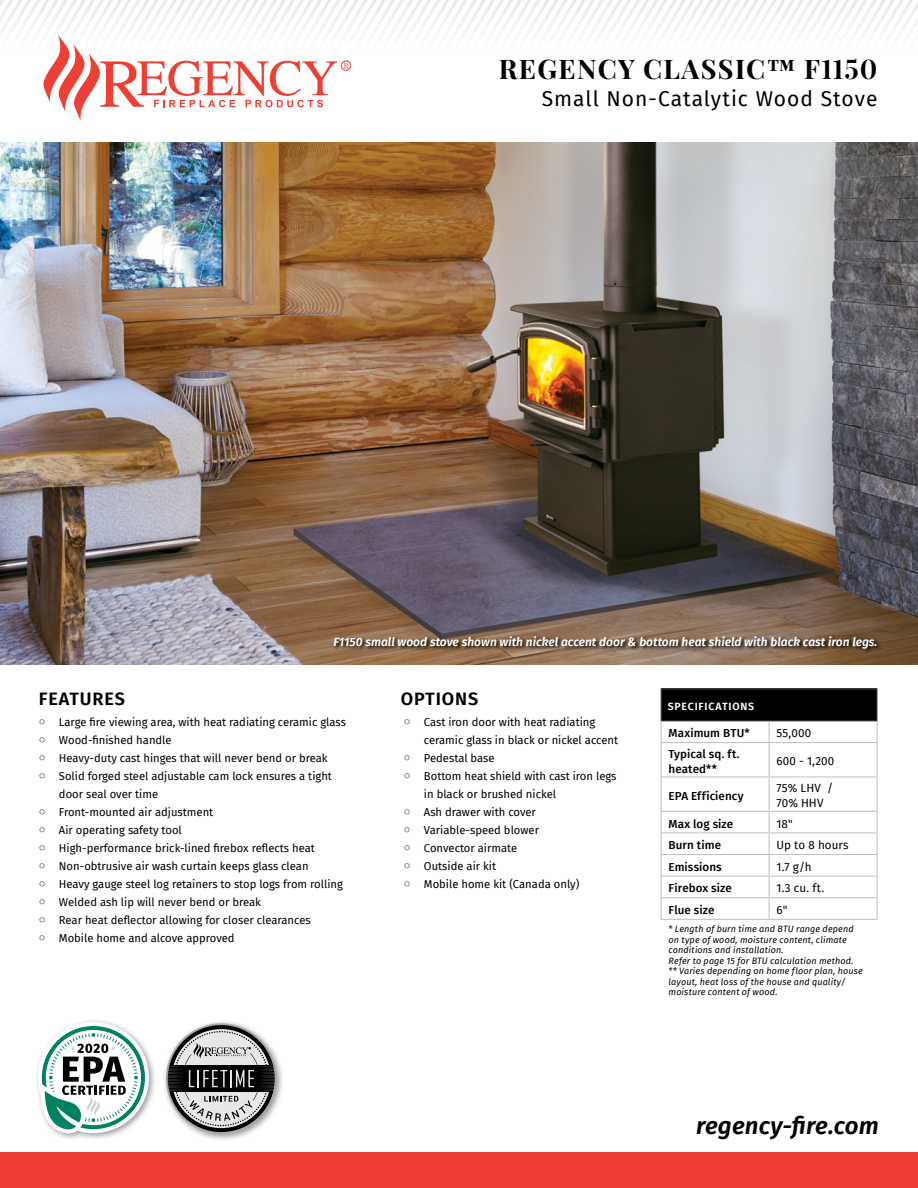
<style>
.page{position:relative;width:918px;height:1188px;background:#fff}
.page>*{position:absolute;margin:0;border:0;box-sizing:border-box;transform-origin:0 0}
.t1{font:700 27px "Playfair Display";letter-spacing:.05em;color:#000}
.t2{font:italic 600 24px "Fira Sans";letter-spacing:.01em;color:#000}
.t3{font:21px "Fira Sans";letter-spacing:.05em;color:#000}
.t4{font:600 18px "Fira Sans";letter-spacing:.05em;color:#000}
.t5{font:italic 600 12px "Fira Sans";color:#fff}
.t6{font:500 11.7px/15px "Fira Sans";letter-spacing:.005em;color:#000}
.t7{font:11.7px/15px "Fira Sans";letter-spacing:.01em;color:#000}
.t8{font:11.25px/18px "Fira Sans";color:#000}
.t9{font:600 10.5px "Fira Sans";letter-spacing:.075em;color:#fff}
.t10{font:italic 9px/10.5px "Fira Sans";letter-spacing:.015em;color:#000}
.s1{font-family:"Arial Unicode MS"}
</style>
<div class="page">
<img style="left:0;top:143px;width:918px;height:521px">
<svg style="left:333px;top:635px;width:549px;height:19px;background:#745c47"></svg>
<svg style="left:0;top:0;width:918px;height:121px"></svg>
<div style="left:341px;top:61px;width:10px;height:10px;border:1px solid #ef3e33;border-radius:50%"></div>
<div style="left:0;top:1153px;width:918px;height:35px;background:#ef3e33"></div>
<div style="left:162px;top:1019px;width:123px;height:123px;background:#000;opacity:.4"></div>
<svg style="left:165px;top:1022px;width:113px;height:113px"></svg>
<div style="left:34px;top:1018px;width:123px;height:124px;background:#000;opacity:.4"></div>
<svg style="left:38px;top:1022px;width:111px;height:112px"></svg>
<div style="left:661px;top:689px;width:216px;height:32px;background:#000"></div>
<hr style="left:661px;top:688px;width:108px;height:1px;background:#58595b">
<hr style="left:661px;top:689px;width:1px;height:32px;background:#58595b">
<hr style="left:769px;top:688px;width:108px;height:1px;background:#58595b">
<hr style="left:877px;top:689px;width:1px;height:32px;background:#58595b">
<hr style="left:661px;top:721px;width:108px;height:1px;background:#58595b">
<hr style="left:769px;top:721px;width:108px;height:1px;background:#58595b">
<svg style="left:661px;top:721px;width:1px;height:21px"></svg>
<svg style="left:769px;top:721px;width:1px;height:21px"></svg>
<svg style="left:877px;top:721px;width:1px;height:21px"></svg>
<hr style="left:661px;top:742px;width:108px;height:1px;background:#bcbec0">
<hr style="left:661px;top:743px;width:1px;height:34px;background:#bcbec0">
<hr style="left:769px;top:742px;width:108px;height:1px;background:#bcbec0">
<hr style="left:769px;top:743px;width:1px;height:34px;background:#bcbec0">
<hr style="left:877px;top:743px;width:1px;height:34px;background:#bcbec0">
<hr style="left:661px;top:777px;width:108px;height:1px;background:#bcbec0">
<hr style="left:661px;top:777px;width:1px;height:34px;background:#bcbec0">
<hr style="left:769px;top:777px;width:108px;height:1px;background:#bcbec0">
<hr style="left:769px;top:777px;width:1px;height:34px;background:#bcbec0">
<hr style="left:877px;top:777px;width:1px;height:34px;background:#bcbec0">
<hr style="left:661px;top:811px;width:108px;height:1px;background:#bcbec0">
<hr style="left:769px;top:811px;width:108px;height:1px;background:#bcbec0">
<hr style="left:661px;top:833px;width:108px;height:1px;background:#bcbec0">
<hr style="left:769px;top:833px;width:108px;height:1px;background:#bcbec0">
<hr style="left:661px;top:854px;width:108px;height:1px;background:#bcbec0">
<hr style="left:769px;top:854px;width:108px;height:1px;background:#bcbec0">
<hr style="left:661px;top:876px;width:108px;height:1px;background:#bcbec0">
<hr style="left:769px;top:876px;width:108px;height:1px;background:#bcbec0">
<hr style="left:661px;top:897px;width:108px;height:1px;background:#bcbec0">
<svg style="left:661px;top:812px;width:1px;height:107px"></svg>
<hr style="left:769px;top:897px;width:108px;height:1px;background:#bcbec0">
<svg style="left:769px;top:812px;width:1px;height:107px"></svg>
<svg style="left:877px;top:812px;width:1px;height:107px"></svg>
<hr style="left:661px;top:919px;width:108px;height:1px;background:#bcbec0">
<hr style="left:769px;top:919px;width:108px;height:1px;background:#bcbec0">
<h1 class="t1" style="left:499px;top:52px;width:380px">REGENCY CLASSIC™ F1150</h1>
<h3 class="t3" style="left:542px;top:83px;width:337px">Small Non-Catalytic Wood Stove</h3>
<p class="t5" style="left:334px;top:632px;width:545px">F1150 small wood stove shown with nickel accent door &amp; bottom heat shield with black cast iron legs.</p>
<h3 class="t4" style="left:39px;top:684px;width:88px">FEATURES</h3>
<h3 class="t4" style="left:401px;top:684px;width:79px">OPTIONS</h3>
<p class="t8" style="left:39px;top:713px;width:309px"><span class="s1">○</span> Large fire viewing area, with heat radiating ceramic glass</p>
<p class="t8" style="left:39px;top:731px;width:134px"><span class="s1">○</span> Wood-finished handle</p>
<p class="t8" style="left:39px;top:749px;width:290px"><span class="s1">○</span> Heavy-duty cast hinges that will never bend or break</p>
<p class="t8" style="left:59px;top:767px;width:275px;text-indent:-20px"><span class="s1">○</span> Solid forged steel adjustable cam lock ensures a tight door seal over time</p>
<p class="t8" style="left:39px;top:803px;width:176px"><span class="s1">○</span> Front-mounted air adjustment</p>
<p class="t8" style="left:39px;top:821px;width:145px"><span class="s1">○</span> Air operating safety tool</p>
<p class="t8" style="left:39px;top:839px;width:278px"><span class="s1">○</span> High-performance brick-lined firebox reflects heat</p>
<p class="t8" style="left:39px;top:857px;width:271px"><span class="s1">○</span> Non-obtrusive air wash curtain keeps glass clean</p>
<p class="t8" style="left:39px;top:875px;width:306px"><span class="s1">○</span> Heavy gauge steel log retainers to stop logs from rolling</p>
<p class="t8" style="left:39px;top:893px;width:224px"><span class="s1">○</span> Welded ash lip will never bend or break</p>
<p class="t8" style="left:39px;top:911px;width:274px"><span class="s1">○</span> Rear heat deflector allowing for closer clearances</p>
<p class="t8" style="left:39px;top:929px;width:198px"><span class="s1">○</span> Mobile home and alcove approved</p>
<p class="t8" style="left:424px;top:713px;width:196px;text-indent:-20px"><span class="s1">○</span> Cast iron door with heat radiating ceramic glass in black or nickel accent</p>
<p class="t8" style="left:404px;top:749px;width:92px"><span class="s1">○</span> Pedestal base</p>
<p class="t8" style="left:424px;top:767px;width:194px;text-indent:-20px"><span class="s1">○</span> Bottom heat shield with cast iron legs in black or brushed nickel</p>
<p class="t8" style="left:404px;top:803px;width:134px"><span class="s1">○</span> Ash drawer with cover</p>
<p class="t8" style="left:404px;top:821px;width:137px"><span class="s1">○</span> Variable-speed blower</p>
<p class="t8" style="left:404px;top:839px;width:115px"><span class="s1">○</span> Convector airmate</p>
<p class="t8" style="left:404px;top:857px;width:94px"><span class="s1">○</span> Outside air kit</p>
<p class="t8" style="left:404px;top:875px;width:177px"><span class="s1">○</span> Mobile home kit (Canada only)</p>
<p class="t9" style="left:668px;top:698px;width:88px">SPECIFICATIONS</p>
<p class="t6" style="left:669px;top:725px;width:83px">Maximum BTU*</p>
<p class="t7" style="left:777px;top:725px;width:36px">55,000</p>
<p class="t6" style="left:669px;top:746px;width:73px">Typical sq. ft. heated**</p>
<p class="t7" style="left:777px;top:753px;width:59px">600 - 1,200</p>
<p class="t6" style="left:669px;top:787px;width:77px">EPA Efficiency</p>
<p class="t7" style="left:777px;top:780px;width:58px">75% LHV /<br>70% HHV</p>
<p class="t6" style="left:669px;top:815px;width:66px">Max log size</p>
<p class="t7" style="left:777px;top:816px;width:18px">18"</p>
<p class="t6" style="left:669px;top:837px;width:54px">Burn time</p>
<p class="t7" style="left:777px;top:837px;width:74px">Up to 8 hours</p>
<p class="t6" style="left:669px;top:859px;width:55px">Emissions</p>
<p class="t7" style="left:777px;top:859px;width:36px">1.7 g/h</p>
<p class="t6" style="left:669px;top:880px;width:65px">Firebox size</p>
<p class="t7" style="left:777px;top:880px;width:49px">1.3 cu. ft.</p>
<p class="t6" style="left:669px;top:902px;width:47px">Flue size</p>
<p class="t7" style="left:777px;top:902px;width:12px">6"</p>
<p class="t10" style="left:669px;top:923px;width:196px">* Length of burn time and BTU range depend on type of wood, moisture content, climate conditions and installation.<br>Refer to page 15 for BTU calculation method. ** Varies depending on home floor plan, house layout, heat loss of the house and quality/ moisture content of wood.</p>
<h2 class="t2" style="left:696px;top:1106px;width:184px">regency-fire.com</h2>
</div>
